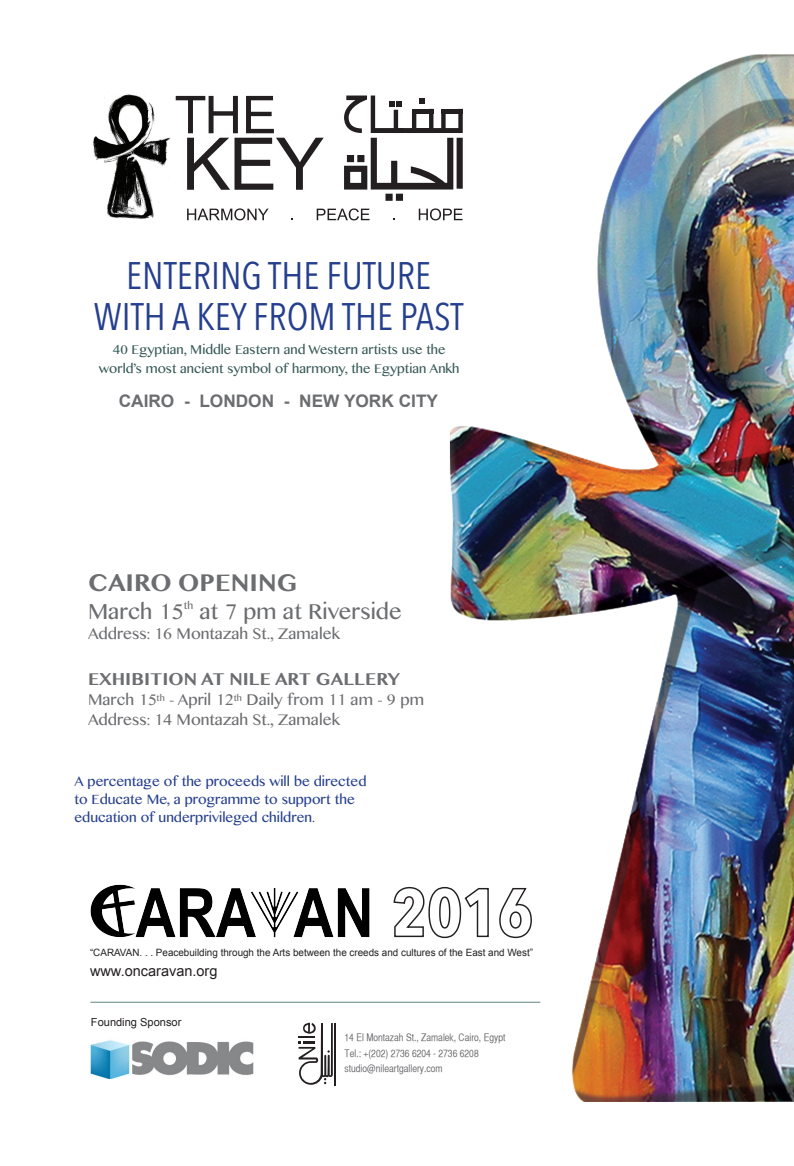
<style>
.page{position:relative;width:794px;height:1166px;background:#fff}
.page>*{position:absolute;margin:0;border:0;box-sizing:border-box;transform-origin:0 0}
.t1{font:38.32px/40.2px "Avenir Next Condensed";color:#253f8e;text-align:center}
.t2{font:700 20.91px "Bangla MN";color:#6c6d70}
.t3{font:19.25px "Bangla MN";color:#6c6d70}
.t4{font:19.07px "Bangla MN";color:#6c6d70}
.t5{font:700 17.24px "Arial";color:#6c6d70}
.t6{font:700 14.96px "Bangla MN";color:#6c6d70}
.t7{font:14.53px "Arial";color:#231f20}
.t8{font:13.65px/19.9px "Bangla MN";color:#6c6d70}
.t9{font:11.9px/18.4px "Bangla MN";color:#253f8e}
.t10{font:11.38px/19.3px "Bangla MN";color:#375957;text-align:center}
.t11{font:11.11px "Arial";color:#231f20}
.t12{font:10.41px/15.2px "Helvetica CY Plain";color:#68686c}
.t13{font:10.06px "Arial";color:#231f20}
.t14{font:9.1px "Bangla MN";color:#6c6d70}
.t15{font:7.96px "Bangla MN";color:#6c6d70}
.s1{font-size:19.07px}
.s2{font-size:13.65px}
</style>
<div class="page">
<img style="left:397px;top:54px;width:397px;height:1048px">
<svg style="left:393px;top:886px;width:96px;height:53px"></svg>
<svg style="left:498px;top:887px;width:34px;height:52px"></svg>
<img style="left:90px;top:884px;width:280px;height:54px">
<img style="left:90px;top:1040px;width:164px;height:38px">
<hr style="left:334px;top:1023px;width:2px;height:62px;background:#231f20">
<svg style="left:299px;top:1022px;width:34px;height:63px"></svg>
<hr style="left:90px;top:1002px;width:450px;height:1px;background:#608385">
<svg style="left:176px;top:96px;width:148px;height:94px"></svg>
<svg style="left:187px;top:208px;width:81px;height:12px"></svg>
<svg style="left:317px;top:208px;width:52px;height:12px"></svg>
<svg style="left:419px;top:208px;width:43px;height:12px"></svg>
<svg style="left:344px;top:96px;width:119px;height:105px"></svg>
<img style="left:92px;top:94px;width:78px;height:125px">
<h1 class="t1" style="left:94px;top:254px;width:371px">ENTERING THE FUTURE<br>WITH A KEY FROM THE PAST</h1>
<p class="t10" style="left:99px;top:339px;width:362px">40 Egyptian, Middle Eastern and Western artists use the world s’ most ancient symbol of harmony, the Egyptian Ankh</p>
<h3 class="t5" style="left:119px;top:392px;width:57px">CAIRO</h3>
<h3 class="t5" style="left:184px;top:392px;width:7px">-</h3>
<h3 class="t5" style="left:199px;top:392px;width:76px">LONDON</h3>
<h3 class="t5" style="left:284px;top:392px;width:7px">-</h3>
<h3 class="t5" style="left:299px;top:392px;width:140px">NEW YORK CITY</h3>
<h2 class="t2" style="left:88px;top:567px;width:211px">CAIRO OPENING</h2>
<h3 class="t3" style="left:199px;top:597px;width:204px"><span class="s1">at 7 pm</span> at Riverside</h3>
<p class="t14" style="left:184px;top:599px;width:11px">th</p>
<h3 class="t4" style="left:88px;top:597px;width:97px">March 15</h3>
<p class="t8" style="left:88px;top:623px;width:253px">Address: 16 Montazah St., Zamalek</p>
<p class="t6" style="left:88px;top:668px;width:313px">EXHIBITION AT NILE ART GALLERY</p>
<p class="t8" style="left:246px;top:690px;width:179px">Daily from 11 am 9- pm</p>
<p class="t8" style="left:88px;top:690px;width:253px">March 15<br>Address: 14 Montazah St., Zamalek</p>
<p class="t8" style="left:178px;top:690px;width:57px">April 12</p>
<p class="t15" style="left:157px;top:691px;width:19px"><span class="s2">-</span>th</p>
<p class="t15" style="left:234px;top:691px;width:10px">th</p>
<p class="t9" style="left:74px;top:771px;width:293px">A percentage of the proceeds will be directed to Educate Me a, programme to support the education of underprivileged children.</p>
<p class="t13" style="left:90px;top:947px;width:444px">“CARAVAN ... Peacebuilding through the Arts between the creeds and cultures of the East and West“</p>
<p class="t7" style="left:90px;top:963px;width:129px">www.oncaravan.org</p>
<p class="t11" style="left:91px;top:1016px;width:92px">Founding Sponsor</p>
<p class="t12" style="left:344px;top:1030px;width:162px">14 El Montazah St., Zamalek, Cairo, Egypt<br>Tel )+. : 202( 2736 6204 - 2736 6208 studio@nileartgallery.com</p>
</div>
